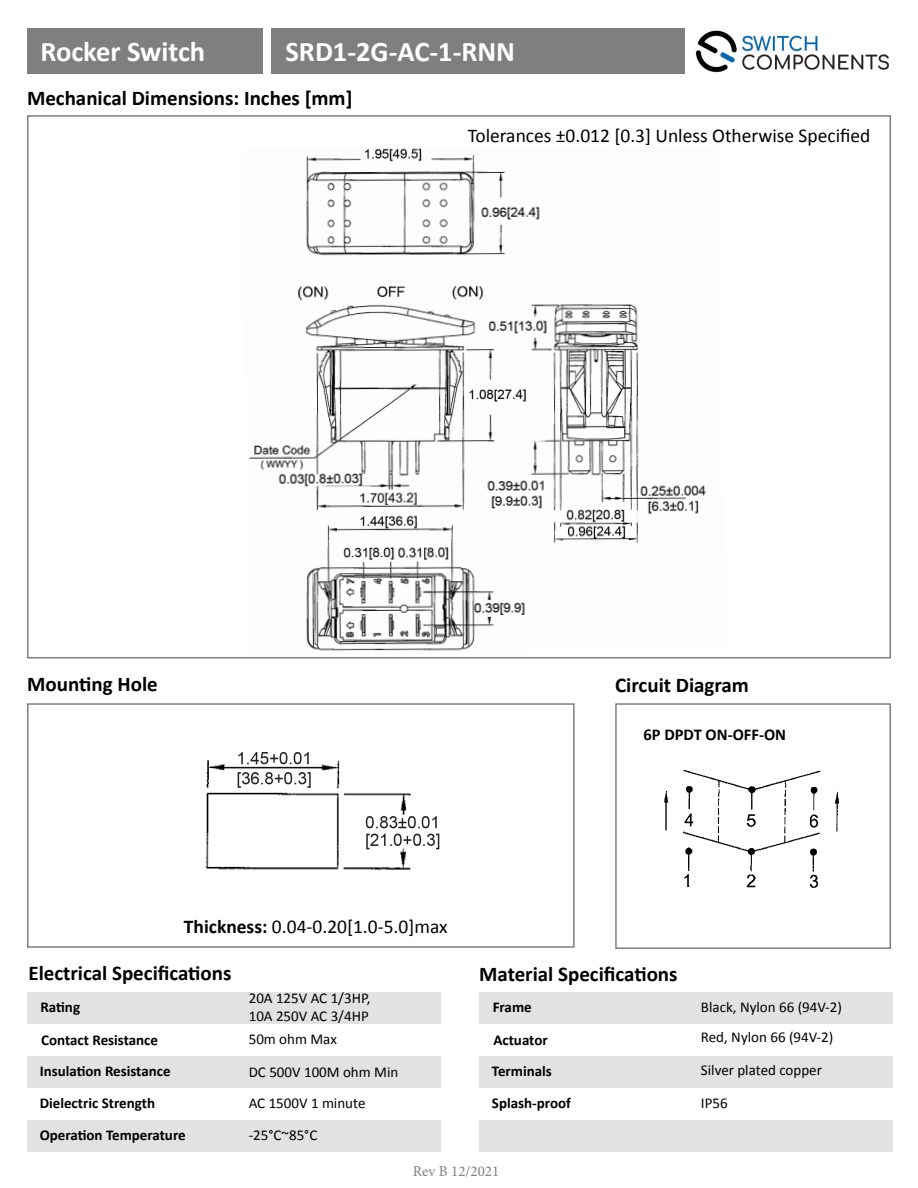
<style>
.page{position:relative;width:918px;height:1188px;background:#fff}
.page>*{position:absolute;margin:0;border:0;box-sizing:border-box;transform-origin:0 0}
.t1{font:700 28.5px "Calibri";color:#fff}
.t2{font:700 21px "Calibri";color:#000}
.t3{font:19.5px "Calibri";color:#000}
.t4{font:700 16.5px "Calibri";color:#000}
.t5{font:15px "Calibri";color:#000}
.t6{font:700 15px "Calibri";color:#000}
.t7{font:15px "Minion Pro";color:#7f7f7f}
.s1{font-weight:700}
</style>
<div class="page">
<img style="left:695px;top:30px;width:194px;height:43px">
<div style="left:27px;top:29px;width:236px;height:45px;background:#7f7f7f"></div>
<div style="left:27px;top:703px;width:548px;height:245px;border:2px solid #7f7f7f"></div>
<div style="left:615px;top:703px;width:276px;height:246px;border:2px solid #7f7f7f"></div>
<div style="left:27px;top:992px;width:414px;height:31px;background:#e2e2e2"></div>
<div style="left:479px;top:992px;width:414px;height:31px;background:#e2e2e2"></div>
<div style="left:27px;top:1056px;width:414px;height:32px;background:#e2e2e2"></div>
<div style="left:479px;top:1056px;width:414px;height:32px;background:#e2e2e2"></div>
<div style="left:27px;top:1120px;width:414px;height:32px;background:#e2e2e2"></div>
<div style="left:479px;top:1120px;width:414px;height:32px;background:#e2e2e2"></div>
<div style="left:271px;top:28px;width:414px;height:46px;background:#7f7f7f"></div>
<img style="left:205px;top:752px;width:235px;height:118px">
<img style="left:664px;top:769px;width:175px;height:119px">
<img style="left:249px;top:148px;width:457px;height:503px">
<p class="t1" style="left:40px;top:31px;width:166px">Rocker Switch</p>
<p class="t1" style="left:286px;top:31px;width:231px">SRD1-2G-AC-1-RNN</p>
<p class="t2" style="left:27px;top:83px;width:327px">Mechanical Dimensions: Inches [mm]</p>
<p class="t3" style="left:468px;top:123px;width:404px">Tolerances ±0.012 [0.3] Unless Otherwise Specified</p>
<p class="t2" style="left:27px;top:669px;width:132px">Mounting Hole</p>
<p class="t2" style="left:615px;top:671px;width:135px">Circuit Diagram</p>
<p class="t3" style="left:184px;top:914px;width:265px"><span class="s1">Thickness:</span> 0.04-0.20[1.0-5.0]max</p>
<p class="t4" style="left:644px;top:722px;width:144px">6P DPDT ON-OFF-ON</p>
<p class="t2" style="left:29px;top:958px;width:205px">Electrical Specifications</p>
<p class="t2" style="left:479px;top:959px;width:200px">Material Specifications</p>
<p class="t5" style="left:249px;top:989px;width:123px">20A 125V AC 1/3HP,</p>
<p class="t5" style="left:249px;top:1007px;width:122px">10A 250V AC 3/4HP</p>
<p class="t5" style="left:701px;top:998px;width:143px">Black, Nylon 66 (94V-2)</p>
<p class="t6" style="left:40px;top:996px;width:41px">Rating</p>
<p class="t6" style="left:493px;top:996px;width:41px">Frame</p>
<p class="t6" style="left:41px;top:1029px;width:118px">Contact Resistance</p>
<p class="t6" style="left:493px;top:1029px;width:56px">Actuator</p>
<p class="t5" style="left:249px;top:1030px;width:90px">50m ohm Max</p>
<p class="t5" style="left:701px;top:1028px;width:134px">Red, Nylon 66 (94V-2)</p>
<p class="t5" style="left:249px;top:1062px;width:151px">DC 500V 100M ohm Min</p>
<p class="t5" style="left:701px;top:1061px;width:123px">Silver plated copper</p>
<p class="t6" style="left:40px;top:1061px;width:132px">Insulation Resistance</p>
<p class="t6" style="left:492px;top:1061px;width:62px">Terminals</p>
<p class="t6" style="left:40px;top:1093px;width:117px">Dielectric Strength</p>
<p class="t6" style="left:492px;top:1093px;width:81px">Splash-proof</p>
<p class="t6" style="left:40px;top:1125px;width:148px">Operation Temperature</p>
<p class="t5" style="left:249px;top:1094px;width:118px">AC 1500V 1 minute</p>
<p class="t5" style="left:701px;top:1094px;width:28px">IP56</p>
<p class="t5" style="left:249px;top:1126px;width:70px">-25°C~85°C</p>
<p class="t7" style="left:413px;top:1162px;width:88px">Rev B 12/2021</p>
</div>
